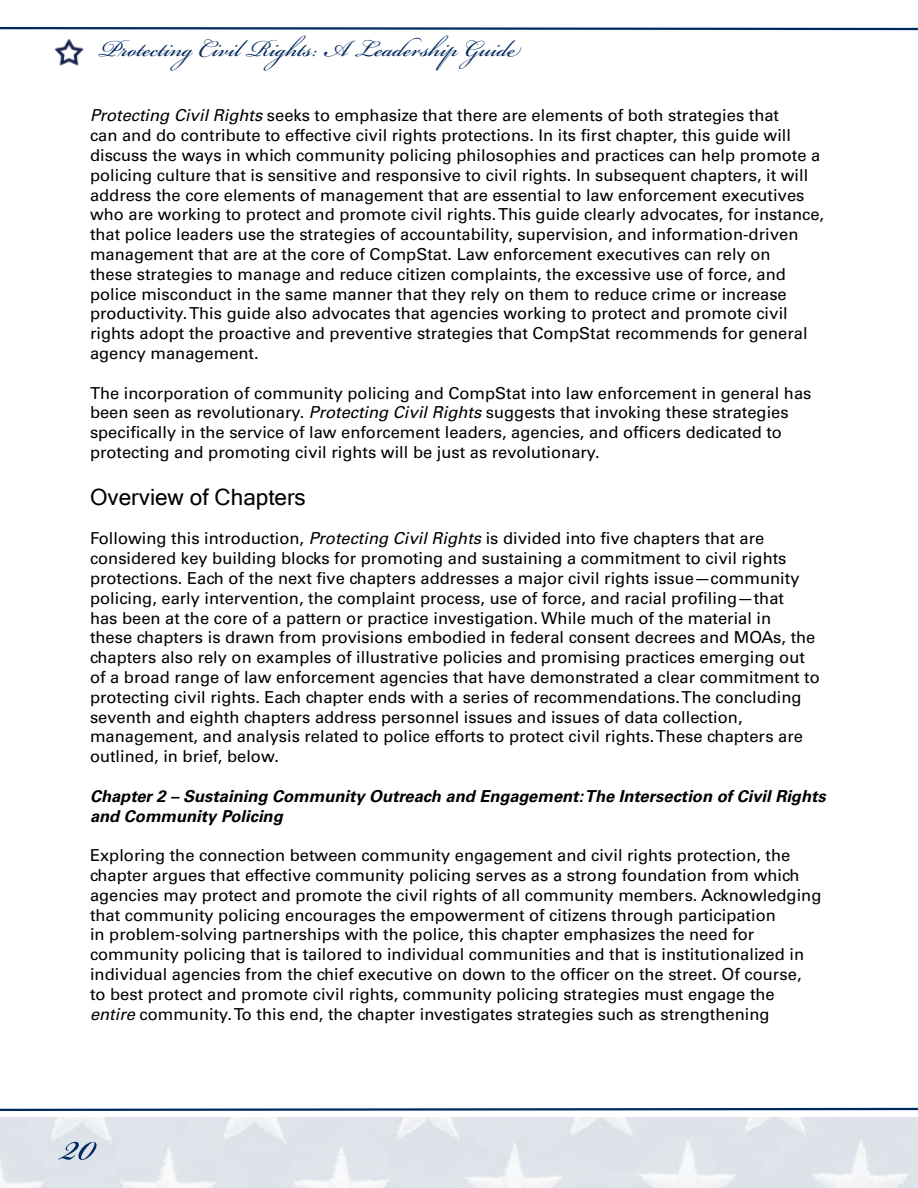
<style>
.page{position:relative;width:918px;height:1188px;background:#fff}
.page>*{position:absolute;margin:0;border:0;box-sizing:border-box;transform-origin:0 0}
.t1{font:66px "Bickham Script Pro";color:#002a5f}
.t2{font:36px "Bickham Script Pro";color:#002a5f}
.t3{font:22.5px "Microsoft Sans Serif";color:#000}
.t4{font:16.5px/19.8px "Univers";color:#000}
.t5{font:italic 700 16.5px/19.8px "Univers";color:#000}
.s1{font-style:italic}
</style>
<div class="page">
<img style="left:0;top:1117px;width:918px;height:71px">
<img style="left:55px;top:39px;width:29px;height:27px">
<svg style="left:0;top:27px;width:918px;height:4px"></svg>
<svg style="left:0;top:1107px;width:918px;height:4px"></svg>
<h2 class="t2" style="left:99px;top:23px;width:418px">Protecting Civil Rights: A Leadership Guide</h2>
<p class="t4" style="left:90px;top:106px;width:736px"><span class="s1">Protecting Civil Rights</span> seeks to emphasize that there are elements of both strategies that<br>can and do contribute to effective civil rights protections. In its first chapter, this guide will discuss the ways in which community policing philosophies and practices can help promote a policing culture that is sensitive and responsive to civil rights. In subsequent chapters, it will address the core elements of management that are essential to law enforcement executives who are working to protect and promote civil rights. This guide clearly advocates, for instance, that police leaders use the strategies of accountability, supervision, and information-driven management that are at the core of CompStat. Law enforcement executives can rely on<br>these strategies to manage and reduce citizen complaints, the excessive use of force, and police misconduct in the same manner that they rely on them to reduce crime or increase productivity. This guide also advocates that agencies working to protect and promote civil rights adopt the proactive and preventive strategies that CompStat recommends for general agency management.</p>
<p class="t4" style="left:90px;top:383px;width:723px">The incorporation of community policing and CompStat into law enforcement in general has been seen as revolutionary. <span class="s1">Protecting Civil Rights</span> suggests that invoking these strategies specifically in the service of law enforcement leaders, agencies, and officers dedicated to protecting and promoting civil rights will be just as revolutionary.</p>
<h3 class="t3" style="left:90px;top:484px;width:217px">Overview of Chapters</h3>
<p class="t4" style="left:90px;top:529px;width:731px">Following this introduction, <span class="s1">Protecting Civil Rights</span> is divided into five chapters that are considered key building blocks for promoting and sustaining a commitment to civil rights protections. Each of the next five chapters addresses a major civil rights issue—community policing, early intervention, the complaint process, use of force, and racial profiling—that<br>has been at the core of a pattern or practice investigation. While much of the material in<br>these chapters is drawn from provisions embodied in federal consent decrees and MOAs, the chapters also rely on examples of illustrative policies and promising practices emerging out of a broad range of law enforcement agencies that have demonstrated a clear commitment to protecting civil rights. Each chapter ends with a series of recommendations. The concluding seventh and eighth chapters address personnel issues and issues of data collection, management, and analysis related to police efforts to protect civil rights. These chapters are outlined, in brief, below.</p>
<p class="t5" style="left:90px;top:786px;width:737px">Chapter 2 – Sustaining Community Outreach and Engagement: The Intersection of Civil Rights and Community Policing</p>
<p class="t4" style="left:90px;top:846px;width:733px">Exploring the connection between community engagement and civil rights protection, the chapter argues that effective community policing serves as a strong foundation from which agencies may protect and promote the civil rights of all community members. Acknowledging that community policing encourages the empowerment of citizens through participation<br>in problem-solving partnerships with the police, this chapter emphasizes the need for community policing that is tailored to individual communities and that is institutionalized in individual agencies from the chief executive on down to the officer on the street. Of course,<br>to best protect and promote civil rights, community policing strategies must engage the <span class="s1">entire</span> community. To this end, the chapter investigates strategies such as strengthening</p>
<h1 class="t1" style="left:62px;top:1098px;width:35px">20</h1>
</div>
